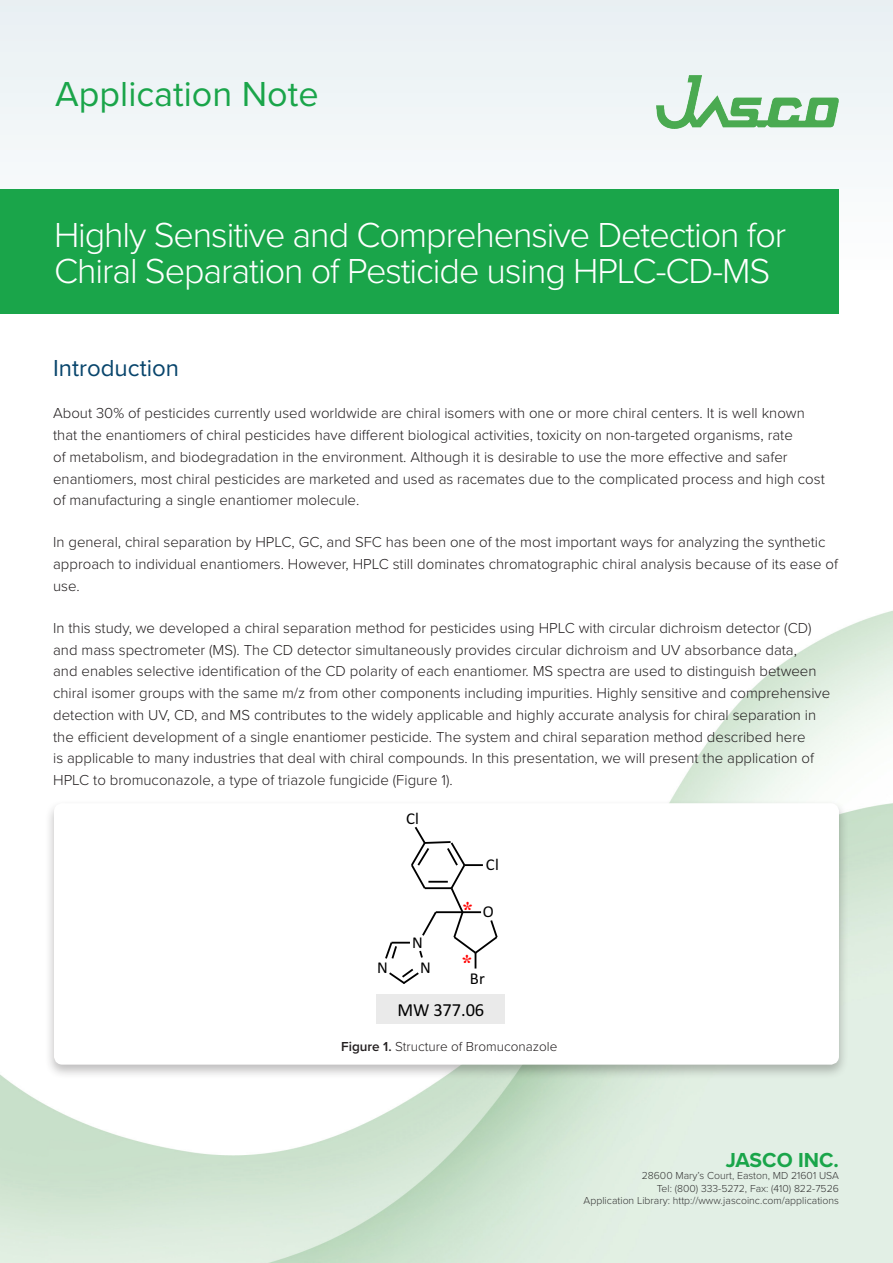
<style>
.page{position:relative;width:893px;height:1263px;background:#fff}
.page>*{position:absolute;margin:0;border:0;box-sizing:border-box;transform-origin:0 0}
.t1{font:300 36px/36px "Proxima Nova";letter-spacing:-.03em;color:#fff}
.App_note_title{font:36px "Proxima Nova";color:#1aa54a}
.Heading{font:24px "Proxima Nova";color:#08456c}
.t2{font:700 22.2px "Times New Roman";color:#f00}
.Footer_name{font:700 21px "Proxima Nova";color:#1aa54a}
.t3{font:18.45px "Calibri";letter-spacing:-.005em;color:#000}
.t4{font:16.65px "Calibri";color:#000}
.Paragraph_Style{font:300 15px/21.8px "Proxima Nova";color:#231f20}
.Figure___Caption{font:300 13.5px "Proxima Nova";color:#231f20}
.Footer_text{font:300 10.5px "Proxima Nova";color:#353535}
.Footer_name-2{font:300 10.5px "Proxima Nova";color:#353535}
.s1{font-weight:600}
</style>
<div class="page">
<img style="left:0;top:313px;width:893px;height:950px">
<div style="left:0;top:1px;width:893px;height:280px;background:#eff5f7"></div>
<div style="left:44px;top:799px;width:804px;height:281px;background:#231f20;opacity:.3"></div>
<div style="left:57px;top:806px;width:779px;height:255px;background:#fff;border-radius:5px"></div>
<div style="left:54px;top:803px;width:785px;height:261px;border:6px solid #fff;border-radius:5px"></div>
<div style="left:0;top:189px;width:839px;height:124px;background:#1aa54a"></div>
<img style="left:657px;top:76px;width:182px;height:52px">
<div style="left:377px;top:994px;width:128px;height:30px;background:#eaeaea"></div>
<svg style="left:385px;top:826px;width:113px;height:158px"></svg>
<p class="App_note_title" style="left:55px;top:68px;width:265px">Application Note</p>
<p class="t1" style="left:54px;top:215px;width:734px">Highly Sensitive and Comprehensive Detection for<br>Chiral Separation of Pesticide using HPLC-CD-MS</p>
<p class="Heading" style="left:53px;top:350px;width:127px">Introduction</p>
<p class="Paragraph_Style" style="left:53px;top:402px;width:773px">About 30% of pesticides currently used worldwide are chiral isomers with one or more chiral centers. It is well known that the enantiomers of chiral pesticides have different biological activities, toxicity on non-targeted organisms, rate<br>of metabolism, and biodegradation in the environment. Although it is desirable to use the more effective and safer enantiomers, most chiral pesticides are marketed and used as racemates due to the complicated process and high cost of manufacturing a single enantiomer molecule.</p>
<p class="Paragraph_Style" style="left:53px;top:531px;width:786px">In general, chiral separation by HPLC, GC, and SFC has been one of the most important ways for analyzing the synthetic approach to individual enantiomers. However, HPLC still dominates chromatographic chiral analysis because of its ease of use.</p>
<p class="Paragraph_Style" style="left:53px;top:616px;width:779px">In this study, we developed a chiral separation method for pesticides using HPLC with circular dichroism detector (CD) and mass spectrometer (MS). The CD detector simultaneously provides circular dichroism and UV absorbance data,<br>and enables selective identification of the CD polarity of each enantiomer. MS spectra are used to distinguish between chiral isomer groups with the same m/z from other components including impurities. Highly sensitive and comprehensive detection with UV, CD, and MS contributes to the widely applicable and highly accurate analysis for chiral separation in the efficient development of a single enantiomer pesticide. The system and chiral separation method described here<br>is applicable to many industries that deal with chiral compounds. In this presentation, we will present the application of HPLC to bromuconazole, a type of triazole fungicide (Figure 1).</p>
<p class="t4" style="left:406px;top:807px;width:15px">Cl</p>
<p class="t4" style="left:412px;top:931px;width:12px">N</p>
<p class="t4" style="left:377px;top:955px;width:12px">N</p>
<p class="t4" style="left:420px;top:955px;width:12px">N</p>
<p class="t4" style="left:486px;top:853px;width:15px">Cl</p>
<p class="t2" style="left:462px;top:894px;width:13px">*</p>
<p class="t4" style="left:483px;top:900px;width:13px">O</p>
<p class="t2" style="left:461px;top:948px;width:13px">*</p>
<p class="t4" style="left:470px;top:966px;width:17px">Br</p>
<p class="t3" style="left:397px;top:997px;width:88px">MW 377.06</p>
<p class="Figure___Caption" style="left:341px;top:1036px;width:218px"><span class="s1">Figure 1.</span> Structure of Bromuconazole</p>
<p class="Footer_name" style="left:726px;top:1144px;width:115px">JASCO INC.</p>
<p class="Footer_name-2" style="left:642px;top:1168px;width:199px">28600 Mary’s Court, Easton, MD 21601 USA</p>
<p class="Footer_text" style="left:657px;top:1180px;width:183px">Tel: (800) 333-5272, Fax: (410) 822-7526</p>
<p class="Footer_text" style="left:584px;top:1193px;width:257px">Application Library: http://www.jascoinc.com/applications</p>
</div>
